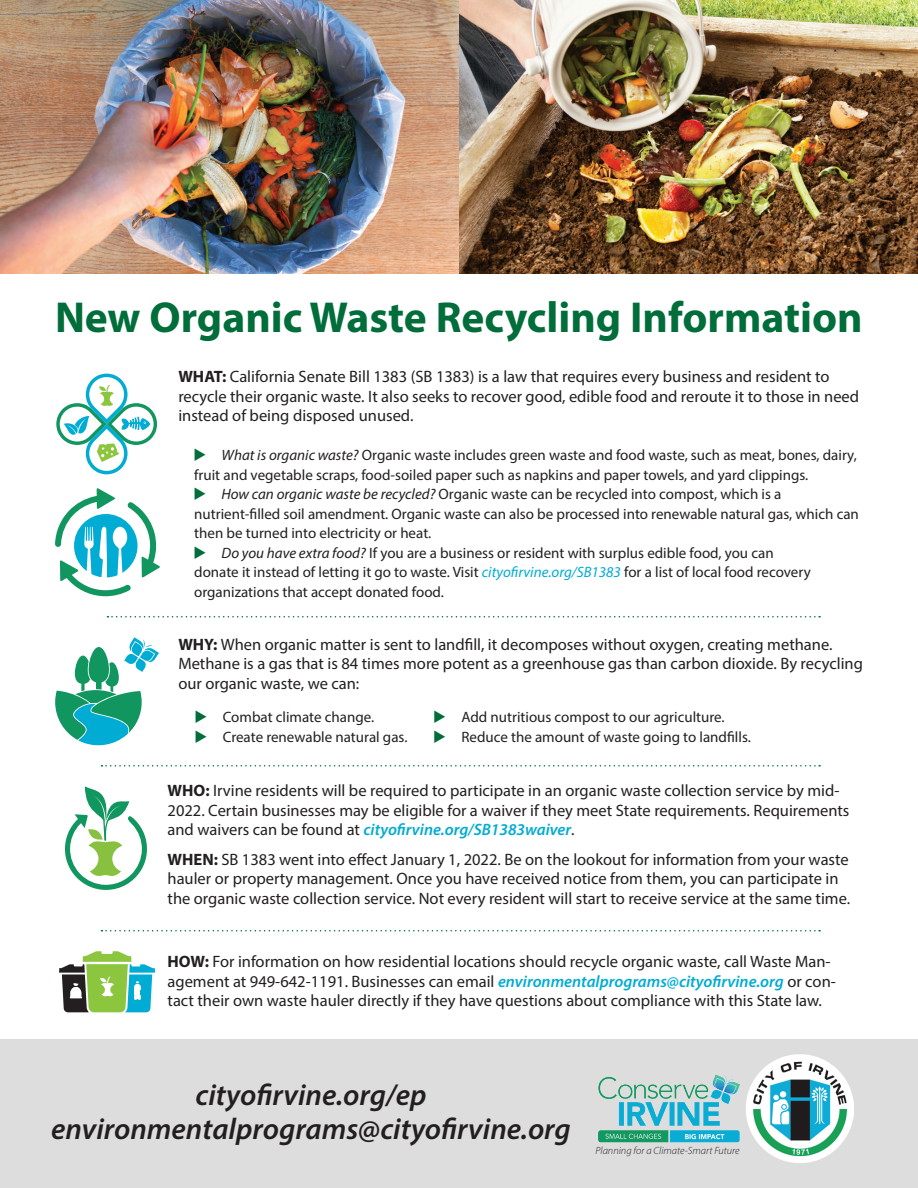
<style>
.page{position:relative;width:918px;height:1188px;background:#fff}
.page>*{position:absolute;margin:0;border:0;box-sizing:border-box;transform-origin:0 0}
.t1{font:700 43.5px "Myriad Pro";color:#006d3a}
.t2{font:italic 600 30px "Myriad Pro";color:#231f20}
.t3{font:16.5px/19.5px "Myriad Pro";color:#231f20}
.t4{font:15px/19.5px "Myriad Pro";color:#231f20}
.t5{font:italic 300 10.5px "Myriad Pro";color:#231f20}
.s1{font-weight:700}
.s2{color:#006d3a}
.s3{font-style:italic}
.s4{font-style:italic;color:#00acd3}
.s5{font-weight:600;font-style:italic;color:#00acd3}
</style>
<div class="page">
<div style="left:0;top:1040px;width:918px;height:148px;background:#dedddd"></div>
<img style="left:598px;top:1054px;width:255px;height:108px">
<img style="left:0;top:0;width:918px;height:274px">
<svg style="left:56px;top:374px;width:101px;height:100px"></svg>
<svg style="left:55px;top:488px;width:105px;height:108px"></svg>
<svg style="left:55px;top:637px;width:104px;height:108px"></svg>
<svg style="left:65px;top:786px;width:82px;height:104px"></svg>
<svg style="left:59px;top:951px;width:96px;height:61px"></svg>
<svg style="left:107px;top:616px;width:713px;height:2px"></svg>
<svg style="left:101px;top:765px;width:719px;height:2px"></svg>
<svg style="left:101px;top:930px;width:719px;height:2px"></svg>
<h1 class="t1" style="left:55px;top:289px;width:809px">New Organic Waste Recycling Information</h1>
<p class="t3" style="left:178px;top:367px;width:682px"><span class="s1">WHAT:</span> California Senate Bill 1383 (SB 1383) is a law that requires every business and resident to recycle their organic waste. It also seeks to recover good, edible food and reroute it to those in need instead of being disposed unused.</p>
<p class="t4" style="left:193px;top:445px;width:665px"><span class="s2">◆</span> <span class="s3">What is organic waste?</span> Organic waste includes green waste and food waste, such as meat, bones, dairy, fruit and vegetable scraps, food-soiled paper such as napkins and paper towels, and yard clippings.</p>
<p class="t4" style="left:193px;top:484px;width:667px"><span class="s2">◆</span> <span class="s3">How can organic waste be recycled?</span> Organic waste can be recycled into compost, which is a nutrient-filled soil amendment. Organic waste can also be processed into renewable natural gas, which can then be turned into electricity or heat.</p>
<p class="t4" style="left:193px;top:543px;width:619px"><span class="s2">◆</span> <span class="s3">Do you have extra food?</span> If you are a business or resident with surplus edible food, you can donate it instead of letting it go to waste. Visit <span class="s4">cityofirvine.org/SB1383</span> for a list of local food recovery organizations that accept donated food.</p>
<p class="t3" style="left:178px;top:634px;width:686px"><span class="s1">WHY:</span> When organic matter is sent to landfill, it decomposes without oxygen, creating methane.<br>Methane is a gas that is 84 times more potent as a greenhouse gas than carbon dioxide. By recycling our organic waste, we can:</p>
<p class="t4" style="left:195px;top:707px;width:181px"><span class="s2">◆</span> Combat climate change.</p>
<p class="t4" style="left:195px;top:727px;width:214px"><span class="s2">◆</span> Create renewable natural gas.</p>
<p class="t4" style="left:433px;top:707px;width:293px"><span class="s2">◆</span> Add nutritious compost to our agriculture.</p>
<p class="t4" style="left:433px;top:727px;width:319px"><span class="s2">◆</span> Reduce the amount of waste going to landfills.</p>
<p class="t3" style="left:168px;top:780px;width:683px"><span class="s1">WHO:</span> Irvine residents will be required to participate in an organic waste collection service by mid-<br>2022. Certain businesses may be eligible for a waiver if they meet State requirements. Requirements and waivers can be found at <span class="s5">cityofirvine.org/SB1383waiver</span>.</p>
<p class="t3" style="left:168px;top:849px;width:684px"><span class="s1">WHEN:</span> SB 1383 went into effect January 1, 2022. Be on the lookout for information from your waste hauler or property management. Once you have received notice from them, you can participate in the organic waste collection service. Not every resident will start to receive service at the same time.</p>
<p class="t3" style="left:168px;top:952px;width:670px"><span class="s1">HOW:</span> For information on how residential locations should recycle organic waste, call Waste Man&shy;agement at 949-642-1191. Businesses can email <span class="s5">environmentalprograms@cityofirvine.org</span> or con&shy;tact their own waste hauler directly if they have questions about compliance with this State law.</p>
<h2 class="t2" style="left:196px;top:1076px;width:232px">cityofirvine.org/ep</h2>
<h2 class="t2" style="left:51px;top:1110px;width:521px">environmentalprograms@cityofirvine.org</h2>
<p class="t5" style="left:596px;top:1144px;width:146px">Planning for a Climate-Smart Future</p>
</div>
